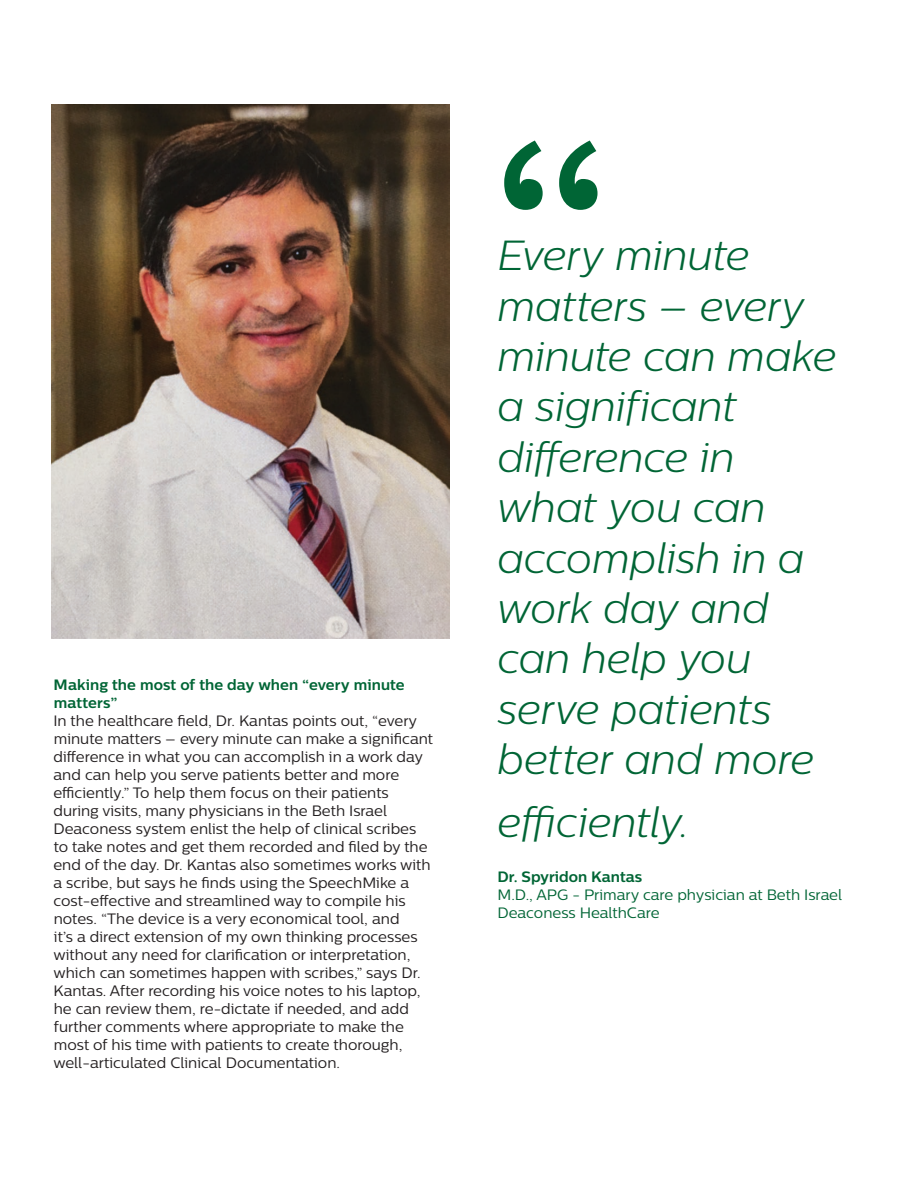
<style>
.page{position:relative;width:918px;height:1188px;background:#fff}
.page>*{position:absolute;margin:0;border:0;box-sizing:border-box;transform-origin:0 0}
.t1{font:500 300px "Centrale Sans";color:#006535}
.t2{font:italic 300 42px/50.4px "Centrale Sans";letter-spacing:-.01em;color:#006535}
.t3{font:15px/18px "Centrale Sans";color:#231f20}
.t4{font:700 15px/18px "Centrale Sans";color:#006535}
.t5{font:15px/18px "Centrale Sans";color:#006535}
</style>
<div class="page">
<img style="left:51px;top:104px;width:399px;height:535px">
<p class="t4" style="left:54px;top:675px;width:352px">Making the most of the day when “every minute matters”</p>
<p class="t3" style="left:53px;top:711px;width:381px">In the healthcare field, Dr. Kantas points out, “every minute matters – every minute can make a significant difference in what you can accomplish in a work day and can help you serve patients better and more efficiently.” To help them focus on their patients during visits, many physicians in the Beth Israel Deaconess system enlist the help of clinical scribes to take notes and get them recorded and filed by the end of the day. Dr. Kantas also sometimes works with a scribe, but says he finds using the SpeechMike a cost-effective and streamlined way to compile his notes. “The device is a very economical tool, and<br>it’s a direct extension of my own thinking processes without any need for clarification or interpretation, which can sometimes happen with scribes,” says Dr.<br>Kantas. After recording his voice notes to his laptop, he can review them, re-dictate if needed, and add further comments where appropriate to make the most of his time with patients to create thorough, well-articulated Clinical Documentation.</p>
<h1 class="t1" style="left:485px;top:66px;width:135px">“</h1>
<h2 class="t2" style="left:497px;top:230px;width:341px">Every minute matters – every minute can make a significant difference in what you can accomplish in a work day and can help you serve patients better and more</h2>
<h2 class="t2" style="left:497px;top:797px;width:193px">efficiently.</h2>
<p class="t4" style="left:497px;top:867px;width:146px">Dr. Spyridon Kantas</p>
<p class="t5" style="left:497px;top:885px;width:346px">M.D., APG - Primary care physician at Beth Israel<br>Deaconess HealthCare</p>
</div>
